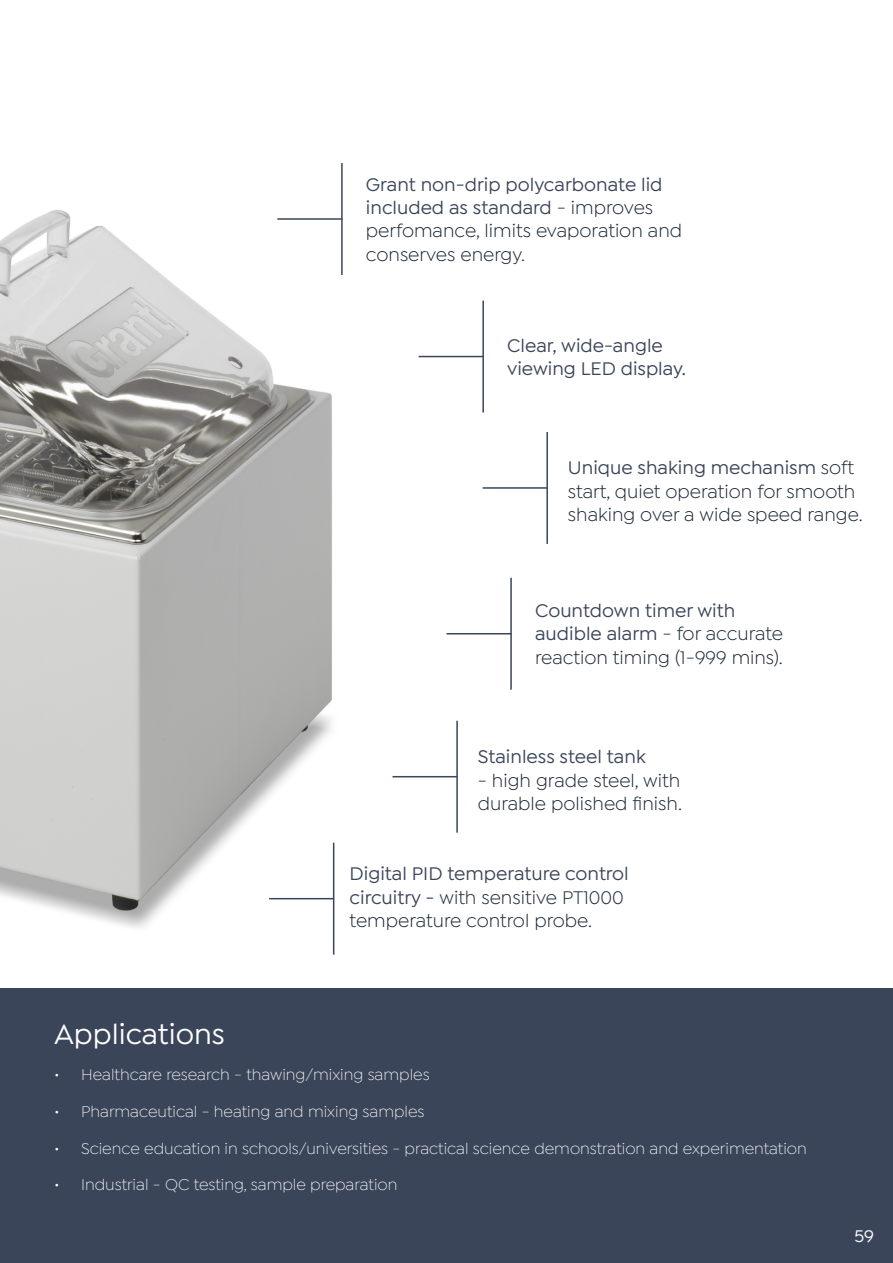
<style>
.page{position:relative;width:893px;height:1263px;background:#fff}
.page>*{position:absolute;margin:0;border:0;box-sizing:border-box;transform-origin:0 0}
.t1{font:500 30px "Isidora Sans";color:#fff}
.t2{font:19.5px/23.4px "Isidora Sans";color:#1c2a37}
.t3{font:500 19.5px/23.4px "Isidora Sans";color:#3b4559}
.t4{font:500 18px "Isidora Sans";color:#fff}
.t5{font:300 16.5px "Isidora Sans";color:#fff}
.s1{font-weight:500;color:#3b4559}
</style>
<div class="page">
<div style="left:0;top:989px;width:893px;height:274px;background:#3b4559"></div>
<img style="left:0;top:209px;width:335px;height:732px">
<hr style="left:510px;top:578px;width:2px;height:112px;background:#3b4559">
<hr style="left:446px;top:633px;width:65px;height:1px;background:#3b4559">
<hr style="left:546px;top:432px;width:2px;height:112px;background:#3b4559">
<hr style="left:483px;top:487px;width:64px;height:2px;background:#3b4559">
<hr style="left:456px;top:721px;width:2px;height:112px;background:#3b4559">
<hr style="left:392px;top:776px;width:65px;height:1px;background:#3b4559">
<hr style="left:333px;top:843px;width:1px;height:112px;background:#3b4559">
<hr style="left:269px;top:898px;width:65px;height:1px;background:#3b4559">
<hr style="left:482px;top:301px;width:2px;height:111px;background:#3b4559">
<hr style="left:419px;top:356px;width:64px;height:1px;background:#3b4559">
<hr style="left:341px;top:163px;width:2px;height:112px;background:#3b4559">
<hr style="left:277px;top:218px;width:65px;height:2px;background:#3b4559">
<p class="t2" style="left:366px;top:172px;width:318px"><span class="s1">Grant non-drip polycarbonate lid included as standard</span> - improves perfomance, limits evaporation and conserves energy.</p>
<p class="t3" style="left:507px;top:333px;width:180px">Clear, wide-angle viewing LED display.</p>
<p class="t2" style="left:568px;top:456px;width:296px"><span class="s1">Unique shaking mechanism</span> soft start, quiet operation for smooth shaking over a wide speed range.</p>
<p class="t2" style="left:535px;top:599px;width:250px"><span class="s1">Countdown timer with audible alarm</span> - for accurate reaction timing (1-999 mins).</p>
<p class="t3" style="left:478px;top:745px;width:169px">Stainless steel tank</p>
<p class="t2" style="left:478px;top:768px;width:206px">- high grade steel, with durable polished finish.</p>
<p class="t2" style="left:350px;top:862px;width:281px"><span class="s1">Digital PID temperature control circuitry -</span> with sensitive PT1000 temperature control probe.</p>
<h1 class="t1" style="left:54px;top:1017px;width:172px">Applications</h1>
<p class="t5" style="left:54px;top:1066px;width:377px">• Healthcare research - thawing/mixing samples</p>
<p class="t5" style="left:54px;top:1102px;width:372px">• Pharmaceutical - heating and mixing samples</p>
<p class="t5" style="left:54px;top:1139px;width:754px">• Science education in schools/universities - practical science demonstration and experimentation</p>
<p class="t5" style="left:54px;top:1176px;width:345px">• Industrial - QC testing, sample preparation</p>
<p class="t4" style="left:854px;top:1226px;width:21px">59</p>
</div>
